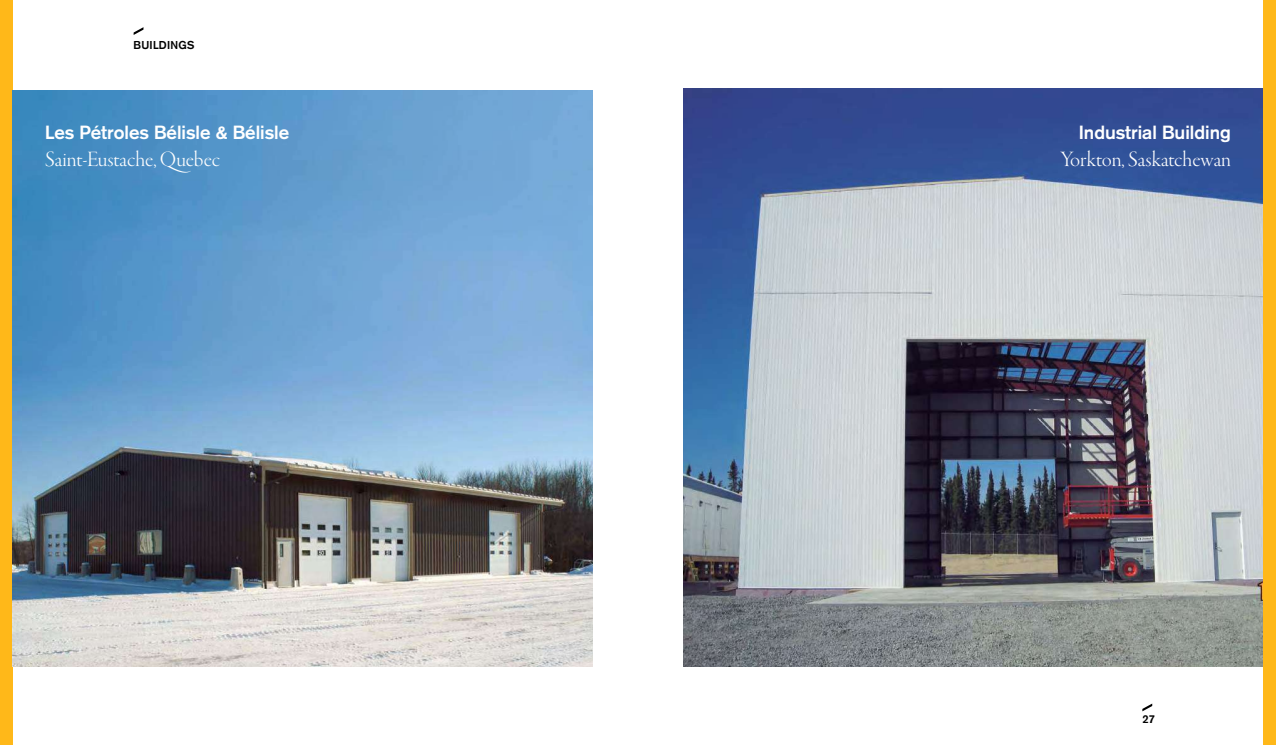
<style>
.page{position:relative;width:1276px;height:745px;background:#fff}
.page>*{position:absolute;margin:0;border:0;box-sizing:border-box;transform-origin:0 0}
.t1{font:22.5px "Garamond Premr Pro Lt Disp";color:#fff}
.t2{font:700 18.75px "Akzidenz Grotesk";color:#fff}
.t3{font:700 11.25px "Akzidenz Grotesk";letter-spacing:.025em;color:#000}
</style>
<div class="page">
<svg style="left:1142px;top:703px;width:10px;height:8px"></svg>
<svg style="left:134px;top:27px;width:9px;height:8px"></svg>
<div style="left:0;top:0;width:12px;height:744px;background:#ffb819"></div>
<img style="left:12px;top:90px;width:581px;height:576px">
<img style="left:683px;top:89px;width:580px;height:577px">
<div style="left:1263px;top:0;width:13px;height:744px;background:#ffb819"></div>
<p class="t3" style="left:134px;top:38px;width:62px">BUILDINGS</p>
<p class="t2" style="left:45px;top:121px;width:246px">Les Pétroles Bélisle &amp; Bélisle</p>
<p class="t1" style="left:45px;top:147px;width:177px">Saint-Eustache, Quebec</p>
<p class="t2" style="left:1078px;top:121px;width:154px">Industrial Building</p>
<p class="t1" style="left:1060px;top:147px;width:172px">Yorkton, Saskatchewan</p>
<p class="t3" style="left:1142px;top:711px;width:14px">27</p>
</div>
